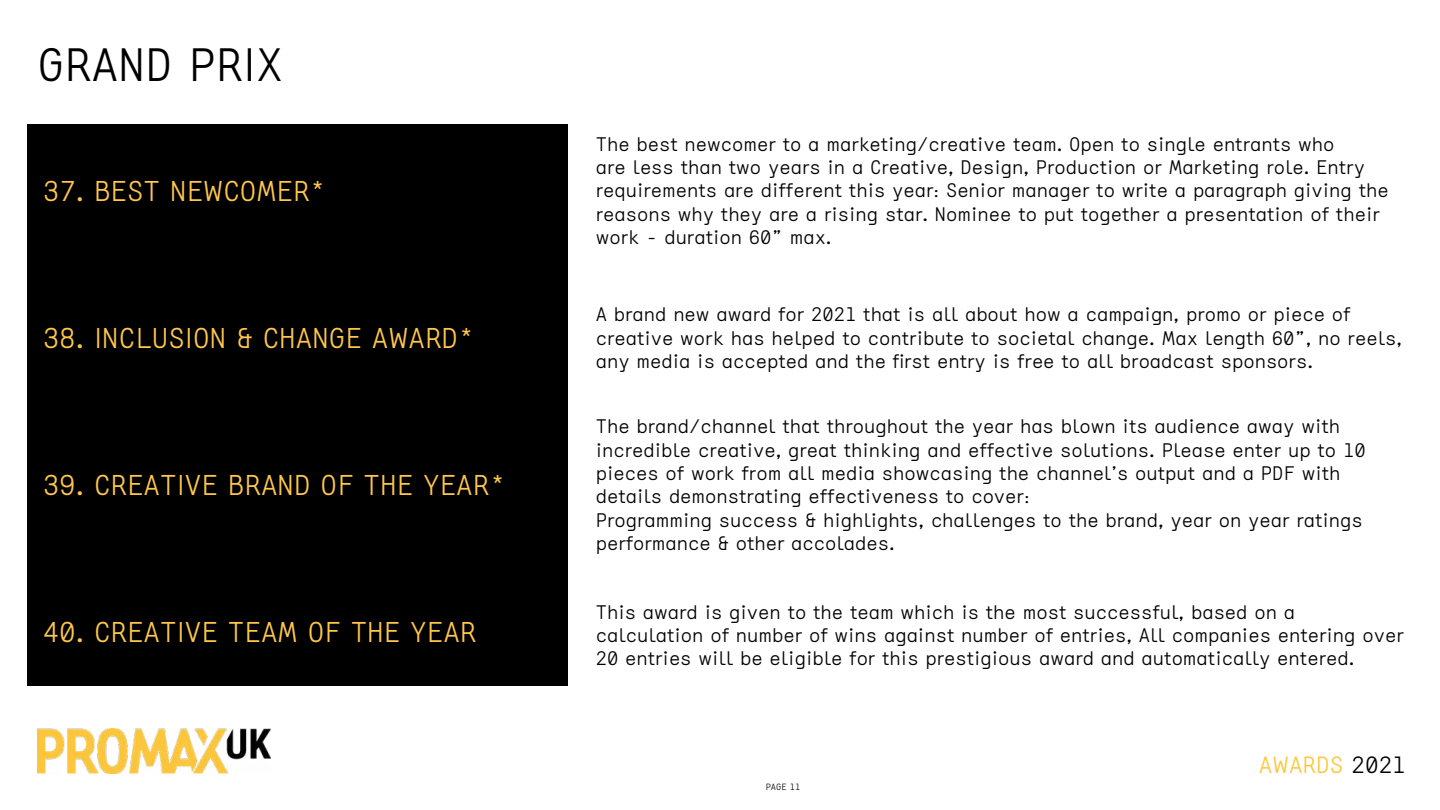
<style>
.page{position:relative;width:1440px;height:810px;background:#fff}
.page>*{position:absolute;margin:0;border:0;box-sizing:border-box;transform-origin:0 0}
.t1{font:46.5px "Proxy Mono BETA Regular Two";color:#000}
.t2{font:28.5px "Proxy Mono BETA Regular Two";color:#fec64b}
.t3{font:23.4px "Proxy Mono BETA Regular Two";color:#fdc63c}
.t4{font:19.5px/23.4px "Proxy Mono BETA Regular Two";color:#000}
.t5{font:9px "Proxy Mono BETA Regular Two";color:#000}
.s1{color:#000}
</style>
<div class="page">
<img style="left:38px;top:729px;width:232px;height:45px">
<div style="left:27px;top:124px;width:541px;height:562px;background:#000"></div>
<h1 class="t1" style="left:38px;top:40px;width:247px">GRAND PRIX</h1>
<h2 class="t2" style="left:43px;top:176px;width:285px">37. BEST NEWCOMER*</h2>
<h2 class="t2" style="left:43px;top:323px;width:433px">38. INCLUSION &amp; CHANGE AWARD*</h2>
<h2 class="t2" style="left:43px;top:470px;width:465px">39. CREATIVE BRAND OF THE YEAR*</h2>
<h2 class="t2" style="left:43px;top:617px;width:435px">40. CREATIVE TEAM OF THE YEAR</h2>
<p class="t4" style="left:596px;top:132px;width:794px">The best newcomer to a marketing/creative team. Open to single entrants who<br>are less than two years in a Creative, Design, Production or Marketing role. Entry requirements are different this year: Senior manager to write a paragraph giving the reasons why they are a rising star. Nominee to put together a presentation of their work - duration 60” max.</p>
<p class="t4" style="left:596px;top:303px;width:808px">A brand new award for 2021 that is all about how a campaign, promo or piece of creative work has helped to contribute to societal change. Max length 60”, no reels, any media is accepted and the first entry is free to all broadcast sponsors.</p>
<p class="t4" style="left:596px;top:415px;width:771px">The brand/channel that throughout the year has blown its audience away with incredible creative, great thinking and effective solutions. Please enter up to 10 pieces of work from all media showcasing the channel’s output and a PDF with details demonstrating effectiveness to cover:<br>Programming success &amp; highlights, challenges to the brand, year on year ratings performance &amp; other accolades.</p>
<p class="t4" style="left:596px;top:600px;width:810px">This award is given to the team which is the most successful, based on a calculation of number of wins against number of entries, All companies entering over<br>20 entries will be eligible for this prestigious award and automatically entered.</p>
<p class="t5" style="left:766px;top:782px;width:36px">PAGE 11</p>
<p class="t3" style="left:1259px;top:752px;width:148px">AWARDS <span class="s1">2021</span></p>
</div>
